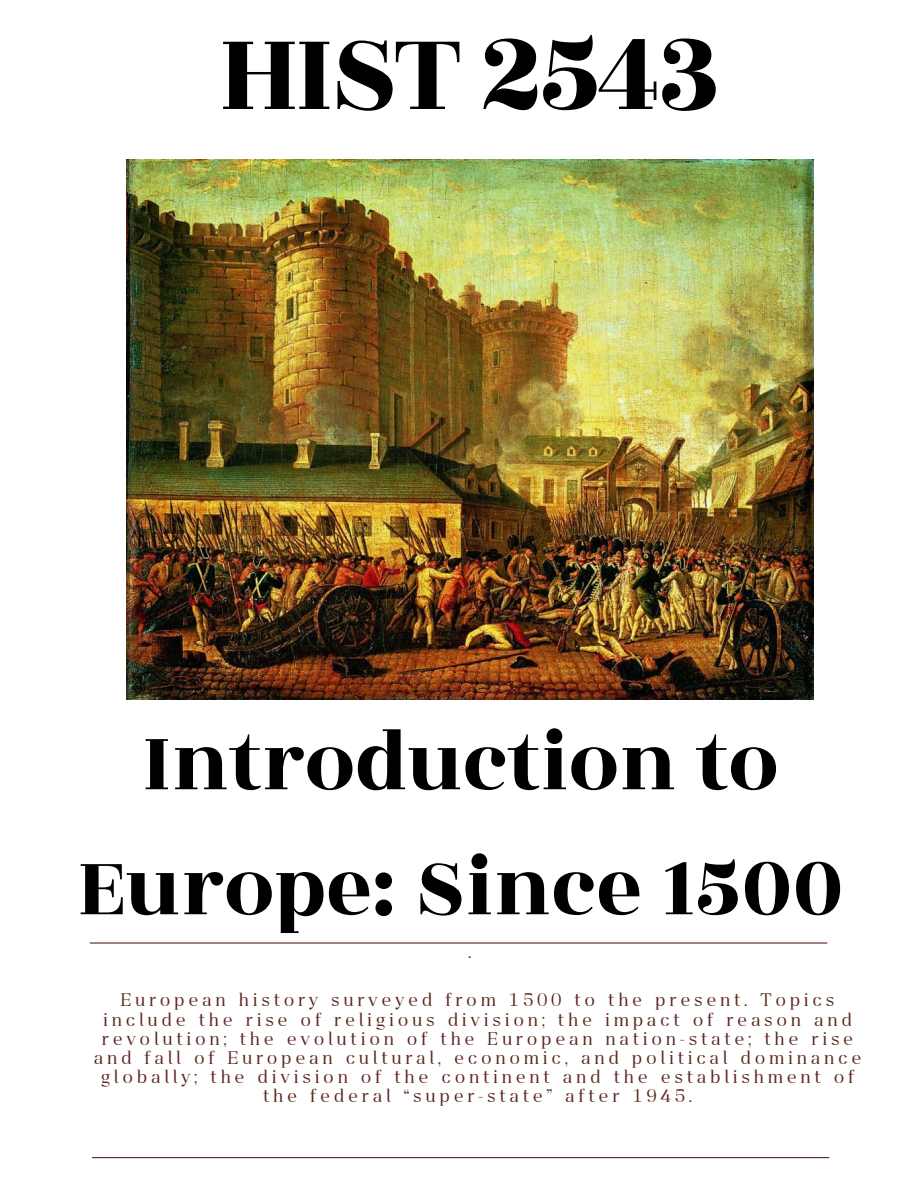
<style>
.page{position:relative;width:918px;height:1186px;background:#fff}
.page>*{position:absolute;margin:0;border:0;box-sizing:border-box;transform-origin:0 0}
.t1{font:120.15px "Rozha One";letter-spacing:-.03em;color:#000}
.t2{font:89.4px/124.9px "Rozha One";color:#000;text-align:center}
.t3{font:18.15px/19.2px "Cloud Lucent";letter-spacing:.2em;color:#5b271e;text-align:center}
</style>
<div class="page">
<hr style="left:92px;top:1157px;width:737px;height:1px;background:#5b271e">
<hr style="left:90px;top:942px;width:737px;height:1px;background:#5b271e">
<img style="left:127px;top:159px;width:687px;height:541px">
<p class="t1" style="left:219px;top:-11px;width:503px">HIST 2543</p>
<p class="t2" style="left:77px;top:701px;width:768px">Introduction to<br>Europe: Since 1500</p>
<p class="t3" style="left:468px;top:943px;width:5px">.</p>
<p class="t3" style="left:94px;top:992px;width:769px">European history surveyed from 1500 to the present. Topics include the rise of religious division; the impact of reason and revolution; the evolution of the European nation-state; the rise and fall of European cultural, economic, and political dominance globally; the division of the continent and the establishment of the federal “super-state” after 1945.</p>
</div>
